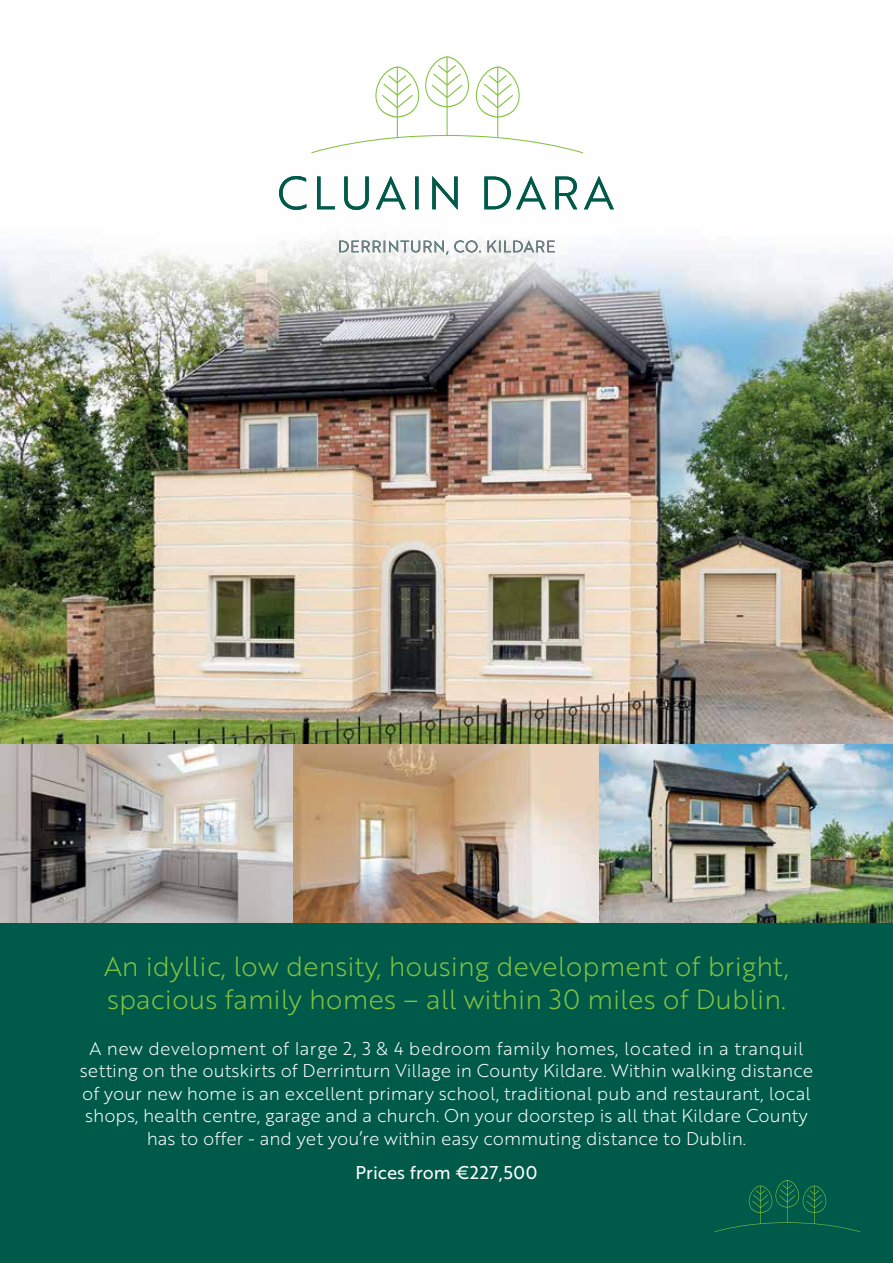
<style>
.page{position:relative;width:893px;height:1263px;background:#fff}
.page>*{position:absolute;margin:0;border:0;box-sizing:border-box;transform-origin:0 0}
.t1{font:27px/33px "Brother 1816 Light";color:#82c341}
.t2{font:18px/22.5px "Brother 1816 Light";color:#fff;text-align:center}
.t3{font:18px "Brother 1816 Regular";color:#fff}
</style>
<div class="page">
<img style="left:0;top:152px;width:893px;height:771px">
<div style="left:0;top:923px;width:893px;height:340px;background:#005a4a"></div>
<svg style="left:714px;top:1180px;width:146px;height:52px"></svg>
<svg style="left:279px;top:176px;width:335px;height:34px"></svg>
<svg style="left:339px;top:240px;width:216px;height:15px"></svg>
<svg style="left:311px;top:56px;width:272px;height:97px"></svg>
<h1 class="t1" style="left:104px;top:949px;width:686px">An idyllic, low density, housing development of bright, spacious family homes – all within 30 miles of Dublin.</h1>
<p class="t2" style="left:80px;top:1036px;width:735px">A new development of large 2, 3 &amp; 4 bedroom family homes, located in a tranquil setting on the outskirts of Derrinturn Village in County Kildare. Within walking distance of your new home is an excellent primary school, traditional pub and restaurant, local shops, health centre, garage and a church. On your doorstep is all that Kildare County has to offer - and yet you’re within easy commuting distance to Dublin.</p>
<p class="t3" style="left:356px;top:1159px;width:183px">Prices from €227,500</p>
</div>
